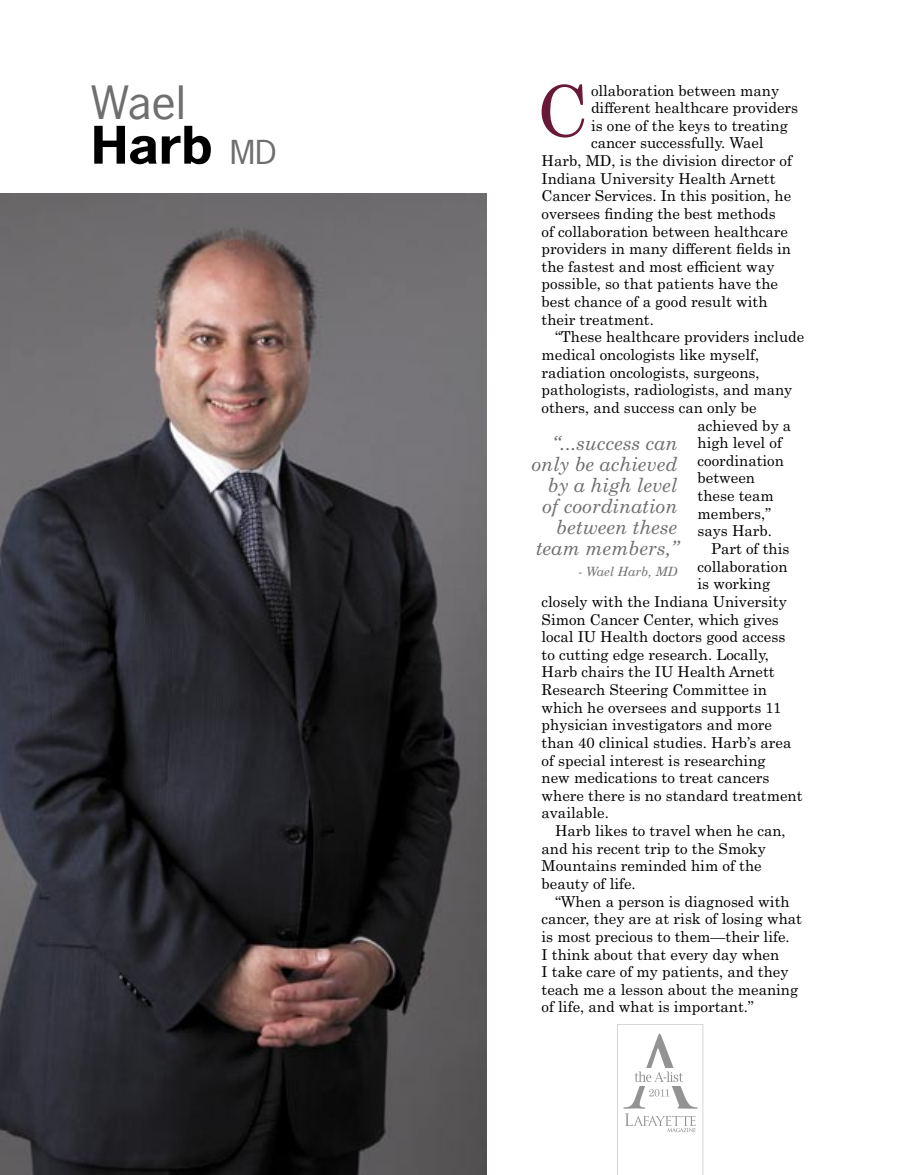
<style>
.page{position:relative;width:905px;height:1175px;background:#fff}
.page>*{position:absolute;margin:0;border:0;box-sizing:border-box;transform-origin:0 0}
.t1{font:700 48.6px "News Gothic Std";color:#000;scale:1.11 1}
.t2{font:43.2px "News Gothic Std";color:#6f6f6f;scale:1.11 1}
.t3{font:italic 19.5px/21px "Century Schoolbook Std";color:#6f6f6f;text-align:right}
.t4{font:15px "Century Schoolbook Std";color:#000}
.t5{font:italic 12.75px "Century Schoolbook Std";color:#6f6f6f}
.s1{font-weight:400;font-size:31.05px;color:#6f6f6f}
</style>
<div class="page">
<svg style="left:617px;top:1024px;width:86px;height:150px"></svg>
<svg style="left:541px;top:84px;width:43px;height:53px"></svg>
<img style="left:0;top:194px;width:487px;height:980px">
<h2 class="t2" style="left:91px;top:75px;width:87px">Wael</h2>
<h1 class="t1" style="left:91px;top:113px;width:169px">Harb <span class="s1">MD</span></h1>
<p class="t4" style="left:591px;top:81px;width:190px">ollaboration between many</p>
<p class="t4" style="left:591px;top:98px;width:209px">different healthcare providers</p>
<p class="t4" style="left:591px;top:116px;width:198px">is one of the keys to treating</p>
<p class="t4" style="left:591px;top:134px;width:174px">cancer successfully. Wael</p>
<p class="t4" style="left:541px;top:151px;width:252px">Harb, MD, is the division director of</p>
<p class="t4" style="left:541px;top:169px;width:235px">Indiana University Health Arnett</p>
<p class="t4" style="left:541px;top:186px;width:251px">Cancer Services. In this position, he</p>
<p class="t4" style="left:541px;top:204px;width:236px">oversees finding the best methods</p>
<p class="t4" style="left:541px;top:222px;width:248px">of collaboration between healthcare</p>
<p class="t4" style="left:541px;top:239px;width:251px">providers in many different fields in</p>
<p class="t4" style="left:541px;top:257px;width:234px">the fastest and most efficient way</p>
<p class="t4" style="left:541px;top:275px;width:238px">possible, so that patients have the</p>
<p class="t4" style="left:541px;top:292px;width:227px">best chance of a good result with</p>
<p class="t4" style="left:541px;top:310px;width:114px">their treatment.</p>
<p class="t4" style="left:555px;top:327px;width:251px">“These healthcare providers include</p>
<p class="t4" style="left:541px;top:345px;width:219px">medical oncologists like myself,</p>
<p class="t4" style="left:541px;top:363px;width:220px">radiation oncologists, surgeons,</p>
<p class="t4" style="left:541px;top:380px;width:252px">pathologists, radiologists, and many</p>
<p class="t4" style="left:541px;top:398px;width:217px">others, and success can only be</p>
<p class="t4" style="left:697px;top:416px;width:95px">achieved by a</p>
<p class="t4" style="left:697px;top:433px;width:86px">high level of</p>
<p class="t4" style="left:697px;top:451px;width:88px">coordination</p>
<p class="t4" style="left:697px;top:468px;width:59px">between</p>
<p class="t4" style="left:697px;top:486px;width:78px">these team</p>
<p class="t4" style="left:697px;top:504px;width:75px">members,”</p>
<p class="t4" style="left:697px;top:521px;width:76px">says Harb.</p>
<p class="t4" style="left:711px;top:539px;width:80px">Part of this</p>
<p class="t4" style="left:697px;top:557px;width:92px">collaboration</p>
<p class="t4" style="left:697px;top:574px;width:74px">is working</p>
<p class="t4" style="left:541px;top:592px;width:247px">closely with the Indiana University</p>
<p class="t4" style="left:541px;top:609px;width:239px">Simon Cancer Center, which gives</p>
<p class="t4" style="left:541px;top:627px;width:245px">local IU Health doctors good access</p>
<p class="t4" style="left:541px;top:645px;width:229px">to cutting edge research. Locally,</p>
<p class="t4" style="left:541px;top:662px;width:235px">Harb chairs the IU Health Arnett</p>
<p class="t4" style="left:541px;top:680px;width:227px">Research Steering Committee in</p>
<p class="t4" style="left:541px;top:698px;width:241px">which he oversees and supports 11</p>
<p class="t4" style="left:541px;top:715px;width:232px">physician investigators and more</p>
<p class="t4" style="left:541px;top:733px;width:251px">than 40 clinical studies. Harb’s area</p>
<p class="t4" style="left:541px;top:750px;width:225px">of special interest is researching</p>
<p class="t4" style="left:541px;top:768px;width:229px">new medications to treat cancers</p>
<p class="t4" style="left:541px;top:786px;width:262px">where there is no standard treatment</p>
<p class="t4" style="left:541px;top:803px;width:69px">available.</p>
<p class="t4" style="left:555px;top:821px;width:232px">Harb likes to travel when he can,</p>
<p class="t4" style="left:541px;top:839px;width:226px">and his recent trip to the Smoky</p>
<p class="t4" style="left:541px;top:856px;width:222px">Mountains reminded him of the</p>
<p class="t4" style="left:541px;top:874px;width:96px">beauty of life.</p>
<p class="t4" style="left:555px;top:891px;width:236px">“When a person is diagnosed with</p>
<p class="t4" style="left:541px;top:909px;width:262px">cancer, they are at risk of losing what</p>
<p class="t4" style="left:541px;top:927px;width:250px">is most precious to them—their life.</p>
<p class="t4" style="left:541px;top:944px;width:239px">I think about that every day when</p>
<p class="t4" style="left:541px;top:962px;width:248px">I take care of my patients, and they</p>
<p class="t4" style="left:541px;top:980px;width:258px">teach me a lesson about the meaning</p>
<p class="t4" style="left:541px;top:997px;width:214px">of life, and what is important.”</p>
<h3 class="t3" style="left:531px;top:432px;width:148px">“...success can only be achieved by a high level of coordination between these team members,”</h3>
<p class="t5" style="left:578px;top:563px;width:101px">- Wael Harb, MD</p>
</div>
